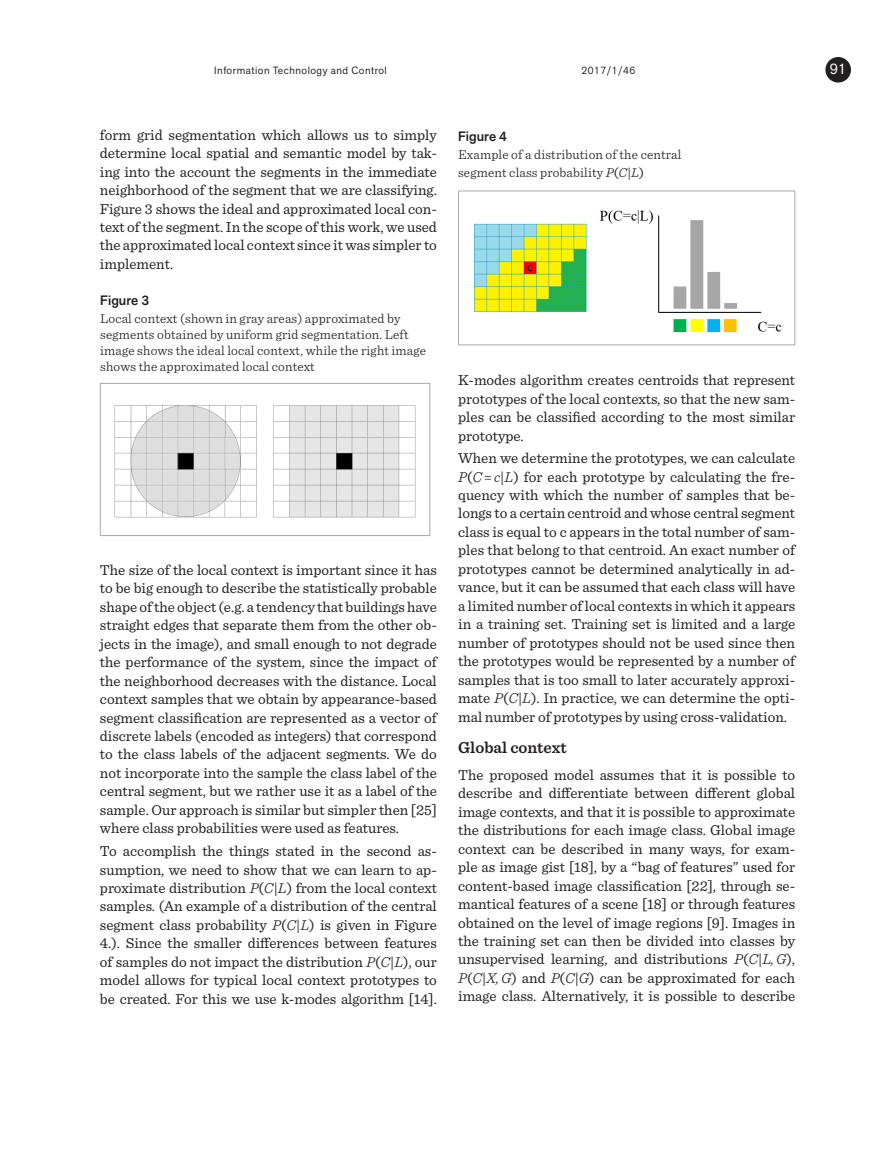
<style>
.page{position:relative;width:893px;height:1149px;background:#fff}
.page>*{position:absolute;margin:0;border:0;box-sizing:border-box;transform-origin:0 0}
.Skyrelis_mazas{font:600 16.5px "Sentinel";color:#231f20}
.pagrindinis{font:15px/18.5px "Sentinel";color:#231f20;text-align:justify}
.t1{font:15px "Akzid Grtsk Next";color:#fff}
.Pav_pavadin{font:300 13.5px/15.8px "Sentinel";letter-spacing:.01em;color:#231f20}
.Pav_nr_copy{font:500 13.5px "Akzid Grtsk Next";color:#231f20}
.t2{font:10.5px "Akzid Grtsk Next";letter-spacing:.05em;color:#231f20}
.s1{font-weight:300;font-style:italic}
.s2{font-style:italic}
.s3{font-weight:400}
</style>
<div class="page">
<div style="left:825px;top:57px;width:26px;height:25px;background:#231f20;border-radius:50%"></div>
<img style="left:114px;top:405px;width:302px;height:113px">
<div style="left:100px;top:383px;width:330px;height:153px;border:1px solid #a8a9ad"></div>
<img style="left:475px;top:223px;width:112px;height:89px">
<img style="left:599px;top:210px;width:183px;height:123px">
<div style="left:458px;top:190px;width:337px;height:155px;border:1px solid #a8a9ad"></div>
<p class="t2" style="left:214px;top:63px;width:174px">Information Technology and Control</p>
<p class="t2" style="left:581px;top:63px;width:55px">2017/1/46</p>
<p class="t1" style="left:830px;top:59px;width:18px">91</p>
<p class="pagrindinis" style="left:100px;top:124px;width:339px">form grid segmentation which allows us to simply determine local spatial and semantic model by tak&shy;ing into the account the segments in the immediate neighborhood of the segment that we are classifying.<br>Figure 3 shows the ideal and approximated local con&shy;text of the segment. In the scope of this work, we used the approximated local context since it was simpler to implement.</p>
<p class="Pav_nr_copy" style="left:100px;top:292px;width:50px">Figure 3</p>
<p class="Pav_pavadin" style="left:100px;top:310px;width:327px">Local context (shown in gray areas) approximated by segments obtained by uniform grid segmentation. Left image shows the ideal local context, while the right image shows the approximated local context</p>
<p class="pagrindinis" style="left:100px;top:559px;width:339px">The size of the local context is important since it has to be big enough to describe the statistically probable shape of the object (e.g. a tendency that buildings have straight edges that separate them from the other ob&shy;jects in the image), and small enough to not degrade the performance of the system, since the impact of the neighborhood decreases with the distance. Local context samples that we obtain by appearance-based segment classification are represented as a vector of discrete labels (encoded as integers) that correspond to the class labels of the adjacent segments. We do not incorporate into the sample the class label of the central segment, but we rather use it as a label of the sample. Our approach is similar but simpler then [25] where class probabilities were used as features.</p>
<p class="pagrindinis" style="left:100px;top:840px;width:339px">To accomplish the things stated in the second as&shy;sumption, we need to show that we can learn to ap&shy;proximate distribution <span class="s1">P</span>(<span class="s1">C</span>|<span class="s1">L</span>) from the local context samples. (An example of a distribution of the central segment class probability <span class="s1">P</span>(<span class="s1">C</span>|<span class="s1">L</span>) is given in Figure 4.). Since the smaller differences between features of samples do not impact the distribution <span class="s1">P</span>(<span class="s1">C</span>|<span class="s1">L</span>), our model allows for typical local context prototypes to be created. For this we use k-modes algorithm [14].</p>
<p class="Pav_nr_copy" style="left:458px;top:127px;width:50px">Figure 4</p>
<p class="Pav_pavadin" style="left:458px;top:144px;width:225px;line-height:18.5px">Example of a distribution of the central segment class probability <span class="s2">P</span><span class="s3">(</span><span class="s2">C</span><span class="s3">|</span><span class="s2">L</span><span class="s3">)</span></p>
<p class="pagrindinis" style="left:458px;top:370px;width:338px">K-modes algorithm creates centroids that represent prototypes of the local contexts, so that the new sam&shy;ples can be classified according to the most similar prototype.</p>
<p class="pagrindinis" style="left:458px;top:448px;width:338px">When we determine the prototypes, we can calculate <span class="s1">P</span>(<span class="s1">C</span> = <span class="s1">c</span>|<span class="s1">L</span>) for each prototype by calculating the fre&shy;quency with which the number of samples that be&shy;longs to a certain centroid and whose central segment class is equal to c appears in the total number of sam&shy;ples that belong to that centroid. An exact number of prototypes cannot be determined analytically in ad&shy;vance, but it can be assumed that each class will have a limited number of local contexts in which it appears in a training set. Training set is limited and a large number of prototypes should not be used since then the prototypes would be represented by a number of samples that is too small to later accurately approxi&shy;mate <span class="s1">P</span>(<span class="s1">C</span>|<span class="s1">L</span>). In practice, we can determine the opti&shy;mal number of prototypes by using cross-validation.</p>
<p class="Skyrelis_mazas" style="left:458px;top:734px;width:110px">Global context</p>
<p class="pagrindinis" style="left:458px;top:764px;width:339px">The proposed model assumes that it is possible to describe and differentiate between different global image contexts, and that it is possible to approximate the distributions for each image class. Global image context can be described in many ways, for exam&shy;ple as image gist [18], by a “bag of features” used for content-based image classification [22], through se&shy;mantical features of a scene [18] or through features obtained on the level of image regions [9]. Images in the training set can then be divided into classes by unsupervised learning, and distributions <span class="s1">P</span>(<span class="s1">C</span>|<span class="s1">L, G</span>), <span class="s1">P</span>(<span class="s1">C</span>|<span class="s1">X, G</span>) and <span class="s1">P</span>(<span class="s1">C</span>|<span class="s1">G</span>) can be approximated for each image class. Alternatively, it is possible to describe</p>
</div>
